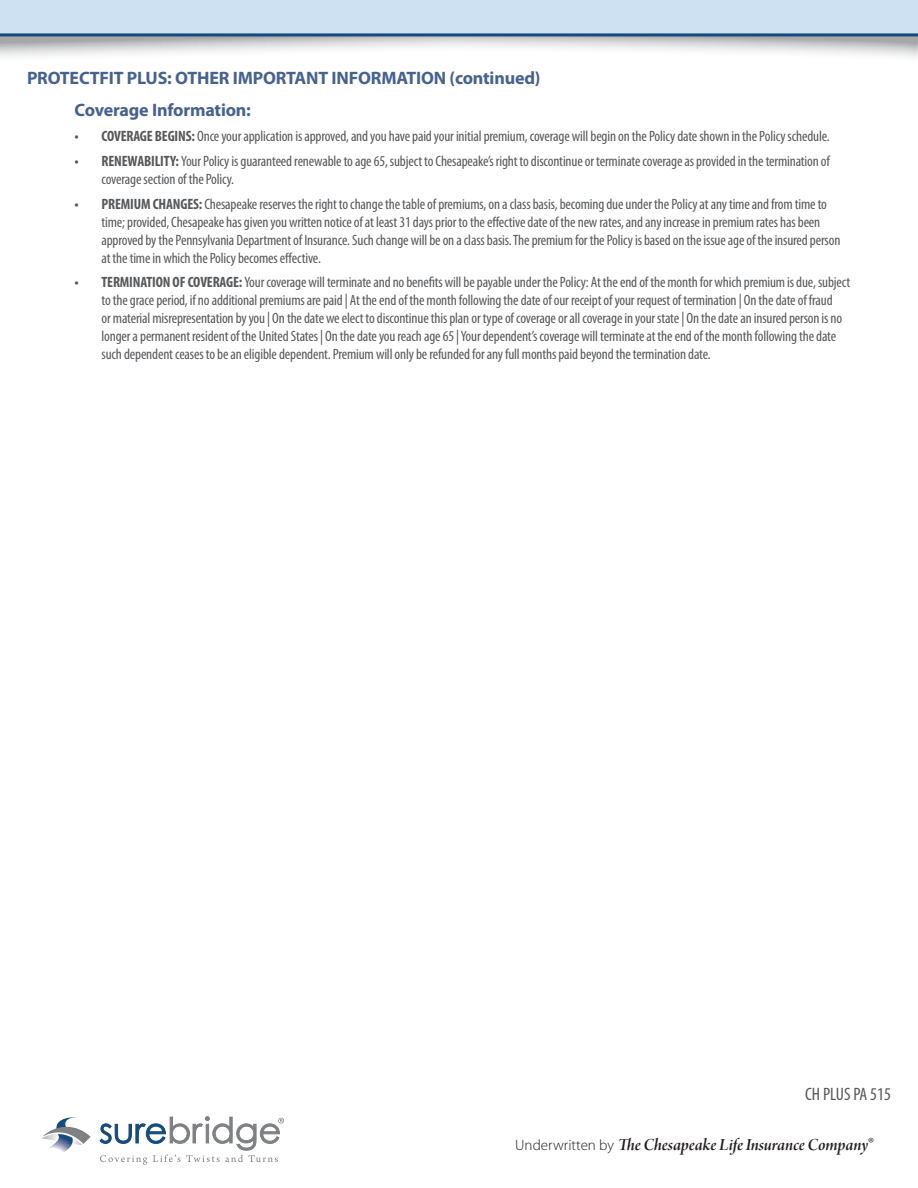
<style>
.page{position:relative;width:918px;height:1188px;background:#fff}
.page>*{position:absolute;margin:0;border:0;box-sizing:border-box;transform-origin:0 0}
.t1{font:700 18px "Myriad Pro";letter-spacing:-.01em;color:#47628e}
.t2{font:18px "Arno Pro Smbd Italic Display";letter-spacing:-.005em;color:#231f20}
.t3{font:condensed 18px "Myriad Pro";color:#57585a}
.t4{font:condensed 15px/18px "Myriad Pro";letter-spacing:-.01em;color:#57585a}
.s1{font-weight:700}
.s2{font-family:"Myriad Pro";font-weight:300;font-size:15px}
</style>
<div class="page">
<svg style="left:0;top:36px;width:918px;height:21px"></svg>
<svg style="left:0;top:0;width:918px;height:36px;background:#c0d6ea"></svg>
<svg style="left:42px;top:1117px;width:49px;height:35px"></svg>
<svg style="left:99px;top:1116px;width:185px;height:49px"></svg>
<p class="t1" style="left:27px;top:66px;width:515px">PROTECTFIT PLUS: OTHER IMPORTANT INFORMATION (continued)</p>
<p class="t1" style="left:75px;top:98px;width:178px">Coverage Information:</p>
<p class="t4" style="left:75px;top:127px;width:757px"><span class="s1">• COVERAGE BEGINS:</span> Once your application is approved, and you have paid your initial premium, coverage will begin on the Policy date shown in the Policy schedule.</p>
<p class="t4" style="left:102px;top:152px;width:730px;text-indent:-27px"><span class="s1">• RENEWABILITY:</span> Your Policy is guaranteed renewable to age 65, subject to Chesapeake’s right to discontinue or terminate coverage as provided in the termination of coverage section of the Policy.</p>
<p class="t4" style="left:102px;top:194px;width:740px;text-indent:-27px"><span class="s1">• PREMIUM CHANGES:</span> Chesapeake reserves the right to change the table of premiums, on a class basis, becoming due under the Policy at any time and from time to time; provided, Chesapeake has given you written notice of at least 31 days prior to the effective date of the new rates, and any increase in premium rates has been approved by the Pennsylvania Department of Insurance. Such change will be on a class basis. The premium for the Policy is based on the issue age of the insured person at the time in which the Policy becomes effective.</p>
<p class="t4" style="left:102px;top:273px;width:750px;text-indent:-27px"><span class="s1">• TERMINATION OF COVERAGE:</span> Your coverage will terminate and no benefits will be payable under the Policy: At the end of the month for which premium is due, subject to the grace period, if no additional premiums are paid | At the end of the month following the date of our receipt of your request of termination | On the date of fraud<br>or material misrepresentation by you | On the date we elect to discontinue this plan or type of coverage or all coverage in your state | On the date an insured person is no longer a permanent resident of the United States | On the date you reach age 65 | Your dependent’s coverage will terminate at the end of the month following the date such dependent ceases to be an eligible dependent. Premium will only be refunded for any full months paid beyond the termination date.</p>
<p class="t3" style="left:805px;top:1083px;width:87px">CH PLUS PA 515</p>
<p class="t2" style="left:515px;top:1135px;width:360px"><span class="s2">Underwritten by</span> The Chesapeake Life Insurance Company<span class="s2">®</span></p>
</div>
